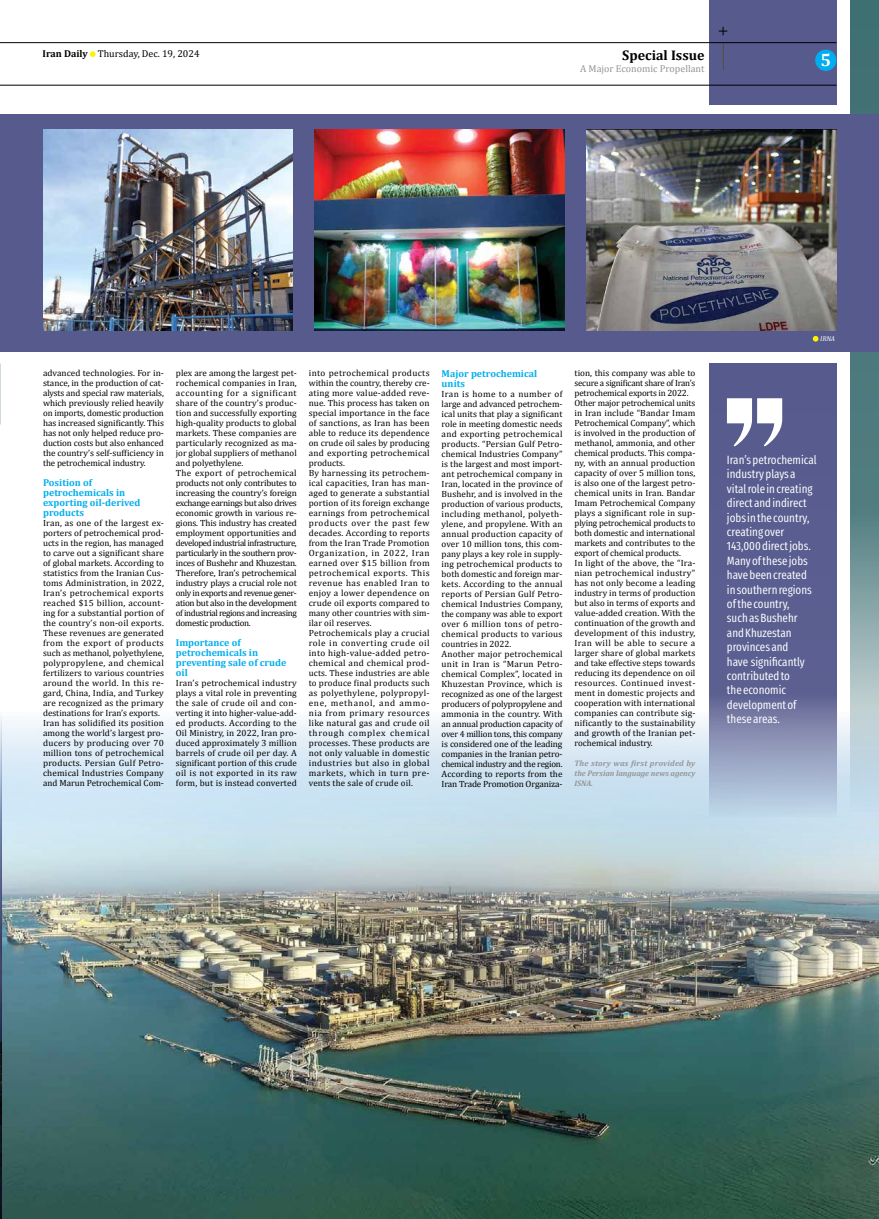
<style>
.page{position:relative;width:879px;height:1219px;background:#fff}
.page>*{position:absolute;margin:0;border:0;box-sizing:border-box;transform-origin:0 0}
.t1{font:700 18px "Cambria";color:#fff}
.t2{font:700 14px "Cambria";color:#000}
.t3{font:12px/14.4px "Fira Sans Compressed";color:#fff}
.t4{font:700 10px/10px "Cambria";color:#00aeef}
.t5{font:10px "Cambria";color:#000}
.t6{font:10px "Cambria";color:#939598}
.t7{font:9px/10px "Cambria";letter-spacing:.005em;color:#000}
.t8{font:9px/10px "Cambria";letter-spacing:.025em;color:#000}
.t9{font:9px/10px "Cambria";letter-spacing:-.015em;color:#000}
.t10{font:italic 700 8px/10px "Cambria";color:#939598;text-align:justify}
.t11{font:italic 7px "Cambria";color:#fff}
.s1{font-weight:700}
</style>
<div class="page">
<svg style="left:850px;top:0;width:28px;height:712px;background:#648b8e"></svg>
<div style="left:709px;top:0;width:127px;height:104px;background:#565a8d"></div>
<div style="left:815px;top:50px;width:21px;height:21px;background:#00aeef;border-radius:50%"></div>
<hr style="left:0;top:42px;width:836px;height:1px;background:#000">
<hr style="left:0;top:85px;width:836px;height:1px;background:#000">
<svg style="left:723px;top:43px;width:1px;height:28px"></svg>
<svg style="left:90px;top:51px;width:6px;height:6px"></svg>
<img style="left:0;top:712px;width:879px;height:507px">
<div style="left:0;top:114px;width:879px;height:237px;background:#565a8d"></div>
<svg style="left:709px;top:363px;width:127px;height:454px;background:#69709c"></svg>
<img style="left:315px;top:129px;width:250px;height:201px">
<img style="left:43px;top:129px;width:250px;height:201px">
<img style="left:586px;top:129px;width:250px;height:201px">
<svg style="left:727px;top:398px;width:55px;height:49px"></svg>
<svg style="left:813px;top:336px;width:5px;height:6px"></svg>
<svg style="left:719px;top:27px;width:8px;height:8px"></svg>
<p class="t5" style="left:43px;top:48px;width:159px"><span class="s1">Iran Daily</span> Thursday, Dec. 19, 2024</p>
<h2 class="t2" style="left:622px;top:45px;width:84px">Special Issue</h2>
<p class="t6" style="left:580px;top:62px;width:126px">A Major Economic Propellant</p>
<h1 class="t1" style="left:820px;top:47px;width:12px">5</h1>
<p class="t7" style="left:43px;top:368px;width:122px;text-align:justify">advanced technologies. For in&shy;stance, in the production of cat&shy;alysts and special raw materials, which previously relied heavily on imports, domestic production has increased significantly. This has not only helped reduce pro&shy;duction costs but also enhanced the country’s self-sufficiency in the petrochemical industry.</p>
<p class="t4" style="left:43px;top:477px;width:99px">Position of petrochemicals in exporting oil-derived products</p>
<p class="t7" style="left:43px;top:518px;width:122px">Iran, as one of the largest ex&shy;porters of petrochemical prod&shy;ucts in the region, has managed to carve out a significant share of global markets. According to statistics from the Iranian Cus&shy;toms Administration, in 2022,<br>Iran’s petrochemical exports reached $15 billion, account&shy;ing for a substantial portion of the country’s non-oil exports.<br>These revenues are generated from the export of products such as methanol, polyethylene, polypropylene, and chemical fertilizers to various countries around the world. In this re&shy;gard, China, India, and Turkey are recognized as the primary destinations for Iran’s exports.<br>Iran has solidified its position among the world’s largest pro&shy;ducers by producing over 70 million tons of petrochemical products. Persian Gulf Petro&shy;chemical Industries Company and Marun Petrochemical Com-</p>
<p class="t9" style="left:176px;top:368px;width:122px">plex are among the largest pet&shy;rochemical companies in Iran, accounting for a significant share of the country’s produc&shy;tion and successfully exporting high-quality products to global markets. These companies are particularly recognized as ma&shy;jor global suppliers of methanol and polyethylene.<br>The export of petrochemical products not only contributes to increasing the country’s foreign exchange earnings but also drives economic growth in various re&shy;gions. This industry has created employment opportunities and developed industrial infrastructure, particularly in the southern prov&shy;inces of Bushehr and Khuzestan.<br>Therefore, Iran’s petrochemical industry plays a crucial role not only in exports and revenue gener&shy;ation but also in the development of industrial regions and increasing domestic production.</p>
<p class="t4" style="left:176px;top:637px;width:112px">Importance of petrochemicals in preventing sale of crude oil</p>
<p class="t7" style="left:176px;top:678px;width:122px;text-align:justify">Iran’s petrochemical industry plays a vital role in preventing the sale of crude oil and con&shy;verting it into higher-value-add&shy;ed products. According to the Oil Ministry, in 2022, Iran pro&shy;duced approximately 3 million barrels of crude oil per day. A significant portion of this crude oil is not exported in its raw form, but is instead converted</p>
<p class="t8" style="left:309px;top:368px;width:122px">into petrochemical products within the country, thereby cre&shy;ating more value-added reve&shy;nue. This process has taken on special importance in the face of sanctions, as Iran has been able to reduce its dependence on crude oil sales by producing and exporting petrochemical products.<br>By harnessing its petrochem&shy;ical capacities, Iran has man&shy;aged to generate a substantial portion of its foreign exchange earnings from petrochemical products over the past few decades. According to reports from the Iran Trade Promotion<br>Organization, in 2022, Iran earned over $15 billion from petrochemical exports. This revenue has enabled Iran to enjoy a lower dependence on crude oil exports compared to many other countries with sim&shy;ilar oil reserves.<br>Petrochemicals play a crucial role in converting crude oil into high-value-added petro&shy;chemical and chemical prod&shy;ucts. These industries are able to produce final products such as polyethylene, polypropyl&shy;ene, methanol, and ammo&shy;nia from primary resources like natural gas and crude oil through complex chemical processes. These products are not only valuable in domestic industries but also in global markets, which in turn pre&shy;vents the sale of crude oil.</p>
<p class="t4" style="left:442px;top:368px;width:97px">Major petrochemical units</p>
<p class="t7" style="left:442px;top:389px;width:122px">Iran is home to a number of large and advanced petrochem&shy;ical units that play a significant role in meeting domestic needs and exporting petrochemical products. “Persian Gulf Petro&shy;chemical Industries Company” is the largest and most import&shy;ant petrochemical company in<br>Iran, located in the province of<br>Bushehr, and is involved in the production of various products, including methanol, polyeth&shy;ylene, and propylene. With an annual production capacity of over 10 million tons, this com&shy;pany plays a key role in supply&shy;ing petrochemical products to both domestic and foreign mar&shy;kets. According to the annual reports of Persian Gulf Petro&shy;chemical Industries Company, the company was able to export over 6 million tons of petro&shy;chemical products to various countries in 2022.<br>Another major petrochemical unit in Iran is “Marun Petro&shy;chemical Complex”, located in<br>Khuzestan Province, which is recognized as one of the largest producers of polypropylene and ammonia in the country. With an annual production capacity of over 4 million tons, this company is considered one of the leading companies in the Iranian petro&shy;chemical industry and the region.<br>According to reports from the<br>Iran Trade Promotion Organiza-</p>
<p class="t7" style="left:574px;top:368px;width:122px">tion, this company was able to secure a significant share of Iran’s petrochemical exports in 2022.<br>Other major petrochemical units in Iran include “Bandar Imam<br>Petrochemical Company”, which is involved in the production of methanol, ammonia, and other chemical products. This compa&shy;ny, with an annual production capacity of over 5 million tons, is also one of the largest petro&shy;chemical units in Iran. Bandar<br>Imam Petrochemical Company plays a significant role in sup&shy;plying petrochemical products to both domestic and international markets and contributes to the export of chemical products.<br>In light of the above, the “Ira&shy;nian petrochemical industry” has not only become a leading industry in terms of production but also in terms of exports and value-added creation. With the continuation of the growth and development of this industry,<br>Iran will be able to secure a larger share of global markets and take effective steps towards reducing its dependence on oil resources. Continued invest&shy;ment in domestic projects and cooperation with international companies can contribute sig&shy;nificantly to the sustainability and growth of the Iranian pet&shy;rochemical industry.</p>
<p class="t10" style="left:574px;top:758px;width:122px">The story was first provided by the Persian language news agency ISNA.</p>
<p class="t11" style="left:820px;top:334px;width:16px">IRNA</p>
<p class="t3" style="left:727px;top:452px;width:91px">Iran’s petrochemical industry plays a vital role in creating direct and indirect jobs in the country, creating over<br>143,000 direct jobs.<br>Many of these jobs have been created in southern regions of the country,<br>such as Bushehr and Khuzestan provinces and<br>have significantly contributed to<br>the economic development of these areas.</p>
</div>
